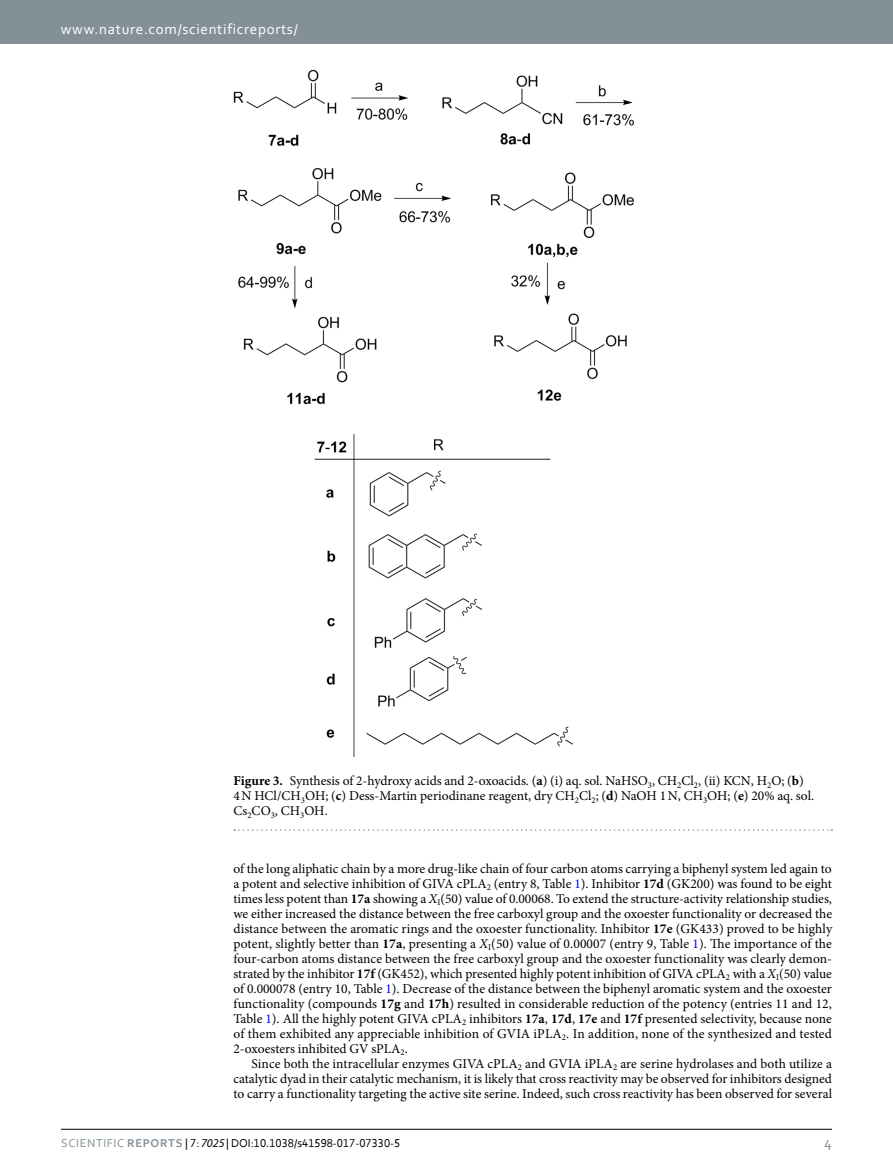
<style>
.page{position:relative;width:893px;height:1174px;background:#fff}
.page>*{position:absolute;margin:0;border:0;box-sizing:border-box;transform-origin:0 0}
.t1{font:15px "Corbel 2";letter-spacing:.045em;color:#fff}
.t2{font:15px "Corbel 2";color:#839097}
.t3{font:13.5px/15px "Minion Pro";color:#000;text-align:justify}
.t4{font:12px "Corbel";color:#000}
.s1{font-weight:700}
.s2{color:#00f}
.s3{font-style:italic}
.s4{font-family:"Corbel 2";color:#839097}
.s5{font-family:"Corbel Bold 2";color:#839097}
.s6{font-family:"Myriad Pro";font-style:italic}
</style>
<div class="page">
<div style="left:0;top:0;width:893px;height:43px;background:#839097"></div>
<hr style="left:61px;top:1129px;width:771px;height:1px;background:#000">
<img style="left:233px;top:70px;width:401px;height:687px">
<svg style="left:234px;top:829px;width:598px;height:2px"></svg>
<p class="t1" style="left:61px;top:19px;width:238px">www.nature.com/scientificreports/</p>
<p class="t3" style="left:233px;top:773px;width:582px;text-align:left"><span class="s1">Figure 3.</span> Synthesis of 2-hydroxy acids and 2-oxoacids. (<span class="s1">a</span>) (i) aq. sol. NaHSO<sub>3</sub>, CH<sub>2</sub>Cl<sub>2</sub>, (ii) KCN, H<sub>2</sub>O; (<span class="s1">b</span>)<br>4N HCl/CH<sub>3</sub>OH; (<span class="s1">c</span>) Dess-Martin periodinane reagent, dry CH<sub>2</sub>Cl<sub>2</sub>; (<span class="s1">d</span>) NaOH 1N, CH<sub>3</sub>OH; (<span class="s1">e</span>) 20% aq. sol.<br>Cs<sub>2</sub>CO<sub>3</sub>, CH<sub>3</sub>OH.</p>
<p class="t3" style="left:233px;top:861px;width:600px">of the long aliphatic chain by a more drug-like chain of four carbon atoms carrying a biphenyl system led again to a potent and selective inhibition of GIVA cPLA<sub>2</sub> (entry 8, Table <span class="s2">1</span>). Inhibitor <span class="s1">17d</span> (GK200) was found to be eight times less potent than <span class="s1">17a</span> showing a <span class="s3">X</span><sub>I</sub>(50) value of 0.00068. To extend the structure-activity relationship studies, we either increased the distance between the free carboxyl group and the oxoester functionality or decreased the distance between the aromatic rings and the oxoester functionality. Inhibitor <span class="s1">17e</span> (GK433) proved to be highly potent, slightly better than <span class="s1">17a</span>, presenting a <span class="s3">X</span><sub>I</sub>(50) value of 0.00007 (entry 9, Table <span class="s2">1</span>). The importance of the four-carbon atoms distance between the free carboxyl group and the oxoester functionality was clearly demon&shy;strated by the inhibitor <span class="s1">17f</span> (GK452), which presented highly potent inhibition of GIVA cPLA<sub>2</sub> with a <span class="s3">X</span><sub>I</sub>(50) value of 0.000078 (entry 10, Table <span class="s2">1</span>). Decrease of the distance between the biphenyl aromatic system and the oxoester functionality (compounds <span class="s1">17g</span> and <span class="s1">17h</span>) resulted in considerable reduction of the potency (entries 11 and 12, Table <span class="s2">1</span>). All the highly potent GIVA cPLA<sub>2</sub> inhibitors <span class="s1">17a</span>, <span class="s1">17d</span>, <span class="s1">17e</span> and <span class="s1">17f</span> presented selectivity, because none of them exhibited any appreciable inhibition of GVIA iPLA<sub>2</sub>. In addition, none of the synthesized and tested 2-oxoesters inhibited GV sPLA<sub>2</sub>.</p>
<p class="t3" style="left:233px;top:1056px;width:600px;text-indent:18px">Since both the intracellular enzymes GIVA cPLA<sub>2</sub> and GVIA iPLA<sub>2</sub> are serine hydrolases and both utilize a catalytic dyad in their catalytic mechanism, it is likely that cross reactivity may be observed for inhibitors designed to carry a functionality targeting the active site serine. Indeed, such cross reactivity has been observed for several</p>
<p class="t4" style="left:61px;top:1135px;width:341px"><span class="s4">SCieNtifiC</span> <span class="s5">REPORTS</span> | 7: <span class="s6">7025</span> | DOI:10.1038/s41598-017-07330-5</p>
<p class="t2" style="left:824px;top:1132px;width:9px">4</p>
</div>
